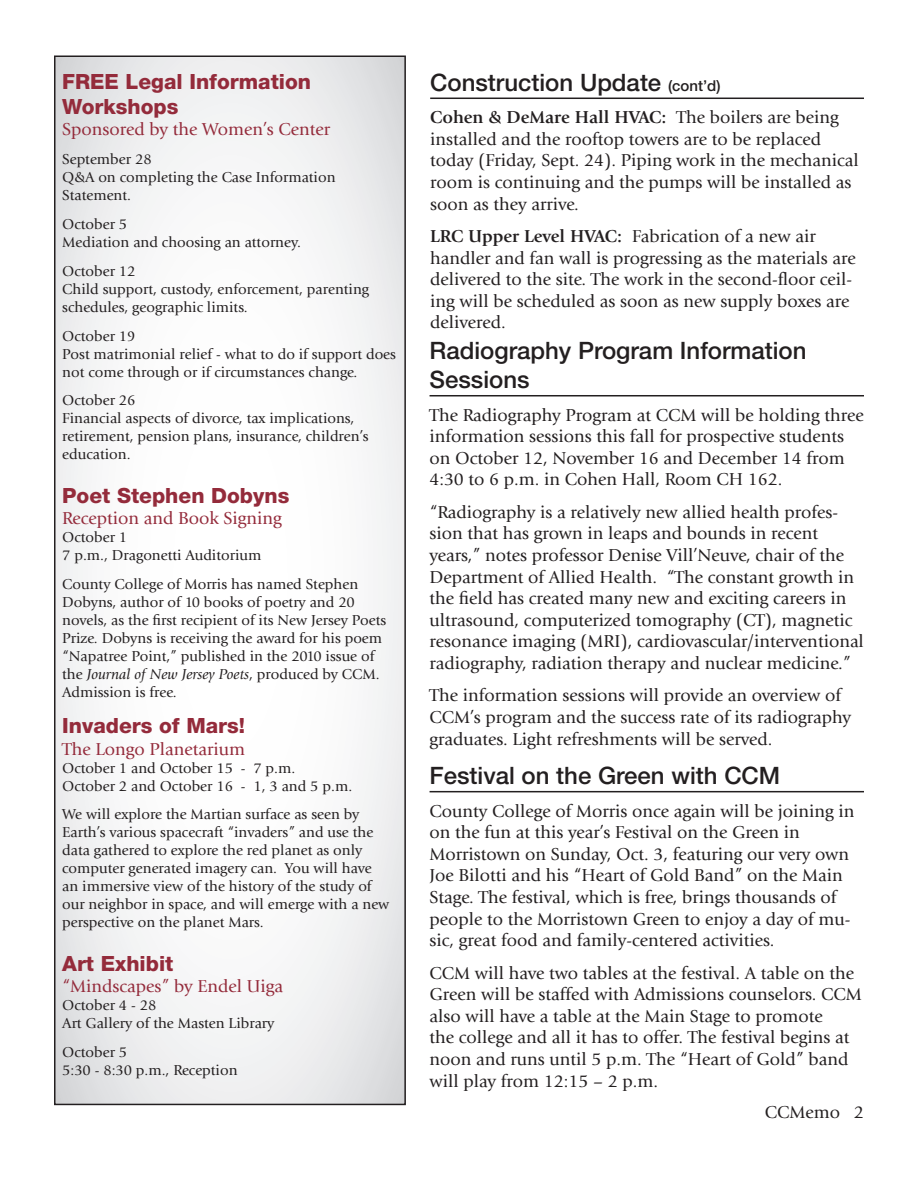
<style>
.page{position:relative;width:918px;height:1188px;background:#fff}
.page>*{position:absolute;margin:0;border:0;box-sizing:border-box;transform-origin:0 0}
.Article_Headers{font:500 24px/28.8px "Helvetica Neue LT Std";color:#231f20}
.Event_Sub_Titles{font:800 21px/25.2px "Helvetica Neue LT Std";color:#942b3b}
.t1{font:18px/21.6px "Giovanni Std";color:#231f20}
.Event_Sub_Titles-2{font:18px "Giovanni Std";color:#942b3b}
.Event_Info{font:15px/18px "Giovanni Std";color:#231f20}
.Event_Sub_Titles-3{font:15px/18px "Giovanni Std";color:#231f20}
.s1{font-style:italic}
.s2{font-size:15px}
.s3{font-weight:700}
</style>
<div class="page">
<svg style="left:57px;top:59px;width:346px;height:1043px"></svg>
<div style="left:54px;top:56px;width:352px;height:1049px;border:2px solid #231f20"></div>
<hr style="left:430px;top:395px;width:434px;height:1px;background:#231f20">
<hr style="left:430px;top:98px;width:434px;height:1px;background:#231f20">
<hr style="left:430px;top:791px;width:434px;height:1px;background:#231f20">
<p class="Event_Sub_Titles" style="left:62px;top:68px;width:250px">FREE Legal Information<br>Workshops</p>
<p class="Event_Sub_Titles-2" style="left:62px;top:119px;width:270px">Sponsored by the Women’s Center</p>
<p class="Event_Info" style="left:62px;top:150px;width:91px">September 28</p>
<p class="Event_Info" style="left:62px;top:168px;width:275px">Q&amp;A on completing the Case Information<br>Statement.</p>
<p class="Event_Info" style="left:62px;top:215px;width:67px">October 5</p>
<p class="Event_Info" style="left:62px;top:233px;width:240px">Mediation and choosing an attorney.</p>
<p class="Event_Info" style="left:62px;top:262px;width:75px">October 12</p>
<p class="Event_Info" style="left:62px;top:280px;width:308px">Child support, custody, enforcement, parenting schedules, geographic limits.</p>
<p class="Event_Info" style="left:62px;top:327px;width:75px">October 19</p>
<p class="Event_Info" style="left:62px;top:345px;width:335px">Post matrimonial relief - what to do if support does not come through or if circumstances change.</p>
<p class="Event_Info" style="left:62px;top:392px;width:75px">October 26</p>
<p class="Event_Info" style="left:62px;top:410px;width:308px">Financial aspects of divorce, tax implications, retirement, pension plans, insurance, children’s education.</p>
<p class="Event_Sub_Titles" style="left:62px;top:482px;width:229px">Poet Stephen Dobyns</p>
<p class="Event_Sub_Titles-2" style="left:62px;top:508px;width:221px">Reception and Book Signing</p>
<p class="Event_Info" style="left:62px;top:528px;width:67px">October 1</p>
<p class="Event_Info" style="left:62px;top:546px;width:201px">7 p.m., Dragonetti Auditorium</p>
<p class="Event_Info" style="left:62px;top:575px;width:326px">County College of Morris has named Stephen Dobyns, author of 10 books of poetry and 20 novels, as the first recipient of its New Jersey Poets Prize. Dobyns is receiving the award for his poem “Napatree Point,” published in the 2010 issue of the <span class="s1">Journal of New Jersey Poets</span>, produced by CCM.<br>Admission is free.</p>
<p class="Event_Sub_Titles" style="left:62px;top:713px;width:184px">Invaders of Mars!</p>
<p class="Event_Sub_Titles-2" style="left:62px;top:739px;width:184px">The Longo Planetarium</p>
<p class="Event_Sub_Titles-3" style="left:62px;top:759px;width:235px">October 1 and October 15 - 7 p.m.</p>
<p class="Event_Sub_Titles-3" style="left:62px;top:777px;width:291px">October 2 and October 16 - 1, 3 and 5 p.m.</p>
<p class="Event_Sub_Titles-3" style="left:62px;top:806px;width:329px">We will explore the Martian surface as seen by Earth’s various spacecraft “invaders” and use the data gathered to explore the red planet as only computer generated imagery can. You will have an immersive view of the history of the study of our neighbor in space, and will emerge with a new perspective on the planet Mars.</p>
<p class="Event_Sub_Titles" style="left:62px;top:950px;width:113px">Art Exhibit</p>
<p class="Event_Sub_Titles-2" style="left:62px;top:976px;width:222px">“Mindscapes” by Endel Uiga</p>
<p class="Event_Info" style="left:62px;top:996px;width:96px">October 4 - 28</p>
<p class="Event_Info" style="left:62px;top:1014px;width:214px">Art Gallery of the Masten Library</p>
<p class="Event_Info" style="left:62px;top:1043px;width:67px">October 5</p>
<p class="Event_Info" style="left:62px;top:1061px;width:177px">5:30 - 8:30 p.m., Reception</p>
<p class="Article_Headers" style="left:430px;top:68px;width:292px">Construction Update <span class="s2">(cont’d)</span></p>
<p class="t1" style="left:430px;top:107px;width:430px"><span class="s3">Cohen &amp; DeMare Hall HVAC:</span> The boilers are being installed and the rooftop towers are to be replaced today (Friday, Sept. 24). Piping work in the mechanical room is continuing and the pumps will be installed as soon as they arrive.</p>
<p class="t1" style="left:430px;top:225px;width:427px"><span class="s3">LRC Upper Level HVAC:</span> Fabrication of a new air handler and fan wall is progressing as the materials are delivered to the site. The work in the second-floor ceil&shy;ing will be scheduled as soon as new supply boxes are delivered.</p>
<p class="Article_Headers" style="left:430px;top:336px;width:379px">Radiography Program Information<br>Sessions</p>
<p class="t1" style="left:430px;top:404px;width:436px">The Radiography Program at CCM will be holding three information sessions this fall for prospective students on October 12, November 16 and December 14 from 4:30 to 6 p.m. in Cohen Hall, Room CH 162.</p>
<p class="t1" style="left:430px;top:501px;width:436px">“Radiography is a relatively new allied health profes&shy;sion that has grown in leaps and bounds in recent years,” notes professor Denise Vill’Neuve, chair of the Department of Allied Health. “The constant growth in the field has created many new and exciting careers in ultrasound, computerized tomography (CT), magnetic resonance imaging (MRI), cardiovascular/interventional radiography, radiation therapy and nuclear medicine.”</p>
<p class="t1" style="left:430px;top:685px;width:423px">The information sessions will provide an overview of<br>CCM’s program and the success rate of its radiography graduates. Light refreshments will be served.</p>
<p class="Article_Headers" style="left:430px;top:761px;width:352px">Festival on the Green with CCM</p>
<p class="t1" style="left:430px;top:800px;width:426px">County College of Morris once again will be joining in on the fun at this year’s Festival on the Green in Morristown on Sunday, Oct. 3, featuring our very own Joe Bilotti and his “Heart of Gold Band” on the Main Stage. The festival, which is free, brings thousands of people to the Morristown Green to enjoy a day of mu&shy;sic, great food and family-centered activities.</p>
<p class="t1" style="left:430px;top:962px;width:434px">CCM will have two tables at the festival. A table on the Green will be staffed with Admissions counselors. CCM also will have a table at the Main Stage to promote<br>the college and all it has to offer. The festival begins at noon and runs until 5 p.m. The “Heart of Gold” band will play from 12:15 – 2 p.m.</p>
<p class="t1" style="left:765px;top:1102px;width:101px">CCMemo 2</p>
</div>
